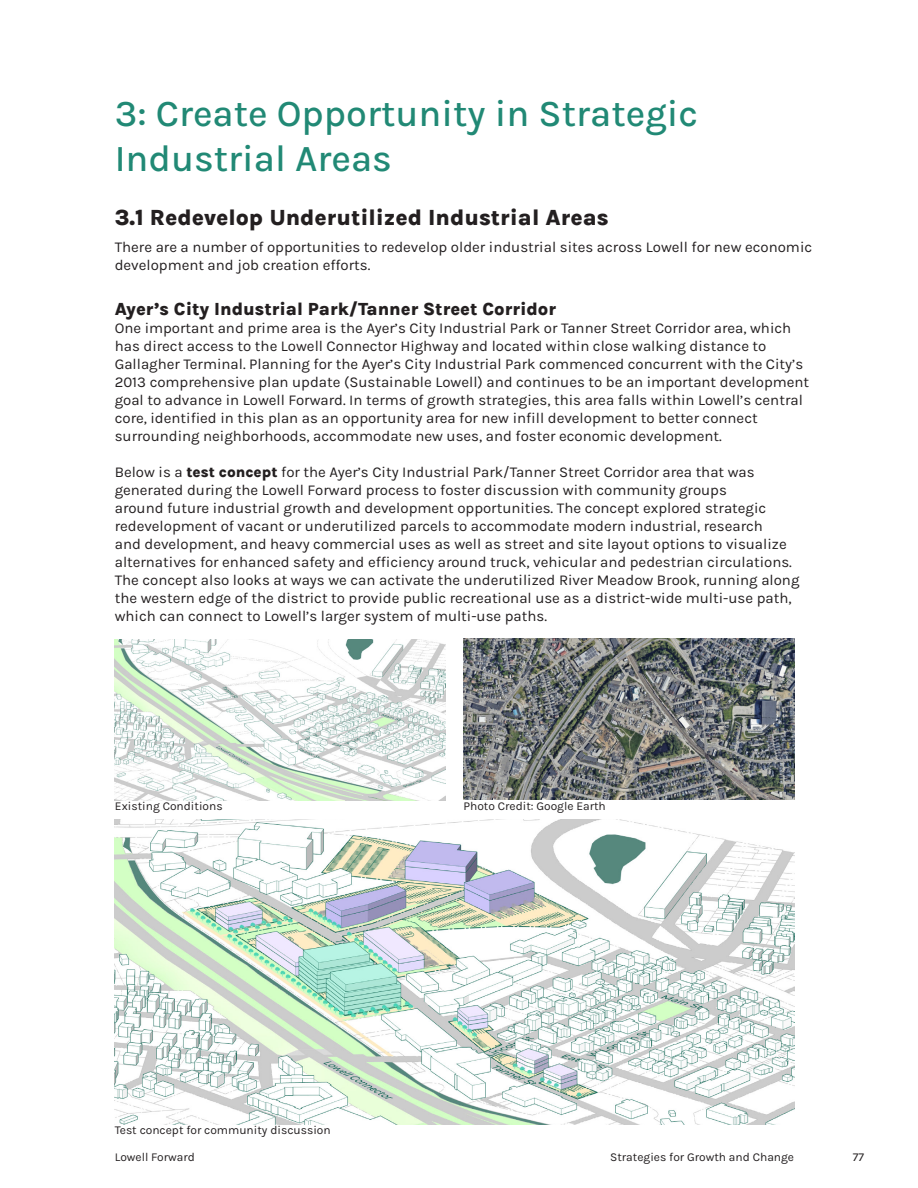
<style>
.page{position:relative;width:918px;height:1188px;background:#fff}
.page>*{position:absolute;margin:0;border:0;box-sizing:border-box;transform-origin:0 0}
._25_30_Karla_Medium{font:500 37.5px/45px "Karla";color:#218975}
._15_18_Karla_Medium{font:800 22.5px "Karla";color:#231f20}
._12_15_Karla_Medium{font:800 18px "Karla";color:#231f20}
._10_12_Karla{font:15px/18px "Karla";color:#231f20}
._8_9_Karla{font:12px "Karla";color:#231f20}
.s1{font-weight:800}
</style>
<div class="page">
<img style="left:464px;top:639px;width:330px;height:160px">
<img style="left:115px;top:819px;width:679px;height:306px">
<img style="left:115px;top:639px;width:331px;height:162px">
<p class="_25_30_Karla_Medium" style="left:115px;top:90px;width:585px">3: Create Opportunity in Strategic<br>Industrial Areas</p>
<p class="_15_18_Karla_Medium" style="left:115px;top:203px;width:495px">3.1 Redevelop Underutilized Industrial Areas</p>
<p class="_10_12_Karla" style="left:115px;top:238px;width:699px">There are a number of opportunities to redevelop older industrial sites across Lowell for new economic development and job creation efforts.</p>
<p class="_12_15_Karla_Medium" style="left:115px;top:297px;width:443px">Ayer’s City Industrial Park/Tanner Street Corridor</p>
<p class="_10_12_Karla" style="left:115px;top:319px;width:696px">One important and prime area is the Ayer’s City Industrial Park or Tanner Street Corridor area, which has direct access to the Lowell Connector Highway and located within close walking distance to Gallagher Terminal. Planning for the Ayer’s City Industrial Park commenced concurrent with the City’s 2013 comprehensive plan update (Sustainable Lowell) and continues to be an important development goal to advance in Lowell Forward. In terms of growth strategies, this area falls within Lowell’s central core, identified in this plan as an opportunity area for new infill development to better connect surrounding neighborhoods, accommodate new uses, and foster economic development.</p>
<p class="_10_12_Karla" style="left:115px;top:463px;width:686px">Below is a <span class="s1">test concept</span> for the Ayer’s City Industrial Park/Tanner Street Corridor area that was generated during the Lowell Forward process to foster discussion with community groups<br>around future industrial growth and development opportunities. The concept explored strategic redevelopment of vacant or underutilized parcels to accommodate modern industrial, research<br>and development, and heavy commercial uses as well as street and site layout options to visualize alternatives for enhanced safety and efficiency around truck, vehicular and pedestrian circulations.<br>The concept also looks at ways we can activate the underutilized River Meadow Brook, running along the western edge of the district to provide public recreational use as a district-wide multi-use path, which can connect to Lowell’s larger system of multi-use paths.</p>
<p class="_8_9_Karla" style="left:115px;top:798px;width:109px">Existing Conditions</p>
<p class="_8_9_Karla" style="left:464px;top:798px;width:144px">Photo Credit: Google Earth</p>
<p class="_8_9_Karla" style="left:115px;top:1122px;width:218px">Test concept for community discussion</p>
<p class="_8_9_Karla" style="left:115px;top:1149px;width:82px">Lowell Forward</p>
<p class="_8_9_Karla" style="left:610px;top:1149px;width:185px">Strategies for Growth and Change</p>
<p class="_8_9_Karla" style="left:853px;top:1149px;width:13px">77</p>
</div>
